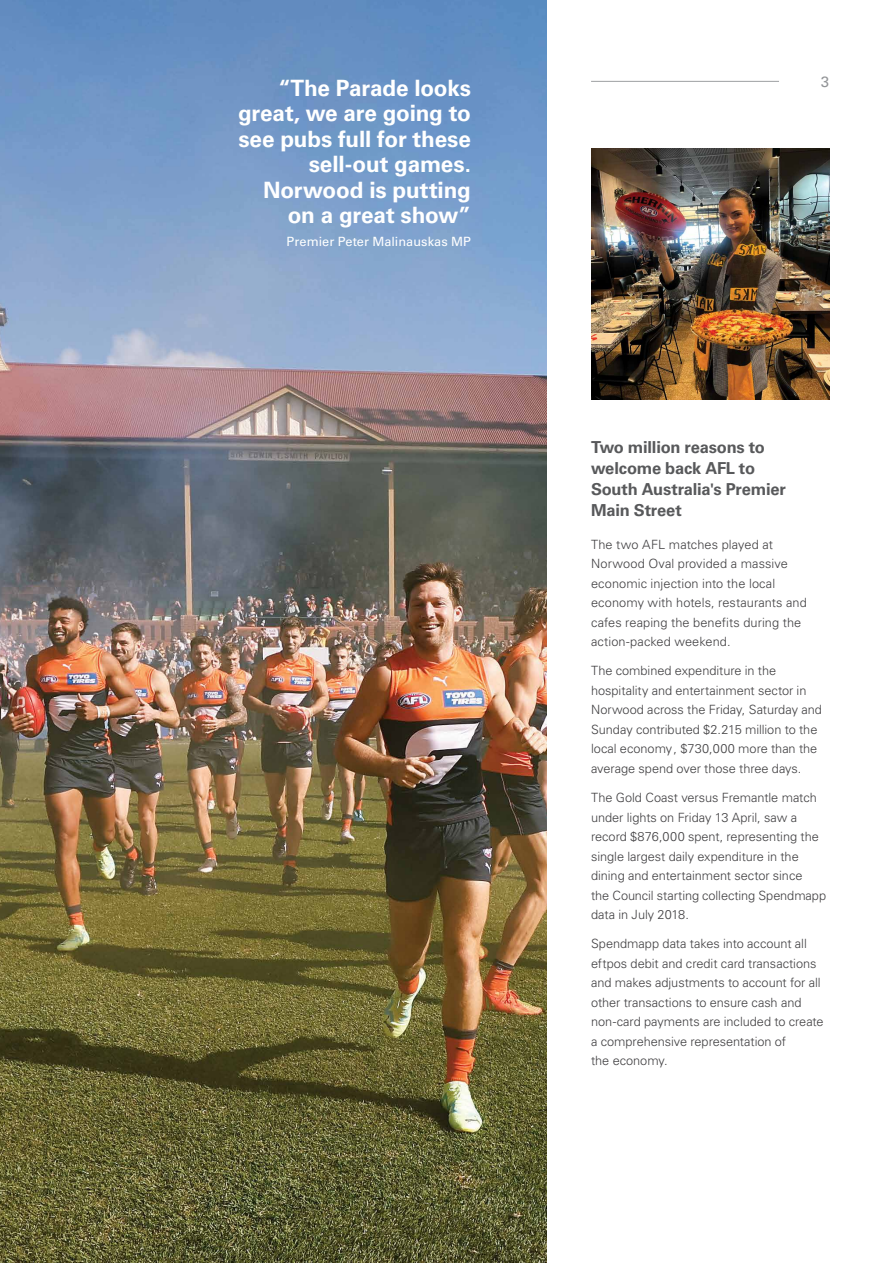
<style>
.page{position:relative;width:893px;height:1263px;background:#fff}
.page>*{position:absolute;margin:0;border:0;box-sizing:border-box;transform-origin:0 0}
.t1{font:700 22.5px/25.5px "Univers LT Pro 65";letter-spacing:-.005em;color:#fff;text-align:right}
.t2{font:700 16.5px/21px "Univers LT Pro 65";letter-spacing:-.01em;color:#58595b}
.t3{font:15px "Univers LT Pro 55 Roman";color:#939598}
.t4{font:300 12.75px/19.5px "Univers LT Pro 45";color:#414042}
.t5{font:12.75px "Univers LT Pro 55 Roman";letter-spacing:.005em;color:#fff}
</style>
<div class="page">
<hr style="left:591px;top:81px;width:188px;height:1px;background:#9d9fa2">
<img style="left:0;top:0;width:546px;height:1263px">
<img style="left:591px;top:149px;width:238px;height:250px">
<h1 class="t1" style="left:238px;top:74px;width:234px">“The Parade looks great, we are going to see pubs full for these sell-out games.<br>Norwood is putting on a great show”</h1>
<p class="t5" style="left:287px;top:233px;width:186px">Premier Peter Malinauskas MP</p>
<p class="t3" style="left:821px;top:71px;width:10px">3</p>
<p class="t2" style="left:591px;top:436px;width:196px">Two million reasons to welcome back AFL to<br>South Australia's Premier<br>Main Street</p>
<p class="t4" style="left:591px;top:534px;width:217px">The two AFL matches played at<br>Norwood Oval provided a massive economic injection into the local economy with hotels, restaurants and cafes reaping the benefits during the action-packed weekend.</p>
<p class="t4" style="left:591px;top:661px;width:232px">The combined expenditure in the hospitality and entertainment sector in Norwood across the Friday, Saturday and Sunday contributed $2.215 million to the local economy, $730,000 more than the average spend over those three days.</p>
<p class="t4" style="left:591px;top:787px;width:237px">The Gold Coast versus Fremantle match under lights on Friday 13 April, saw a record $876,000 spent, representing the single largest daily expenditure in the dining and entertainment sector since<br>the Council starting collecting Spendmapp data in July 2018.</p>
<p class="t4" style="left:591px;top:934px;width:234px">Spendmapp data takes into account all eftpos debit and credit card transactions and makes adjustments to account for all other transactions to ensure cash and non-card payments are included to create a comprehensive representation of<br>the economy.</p>
</div>
